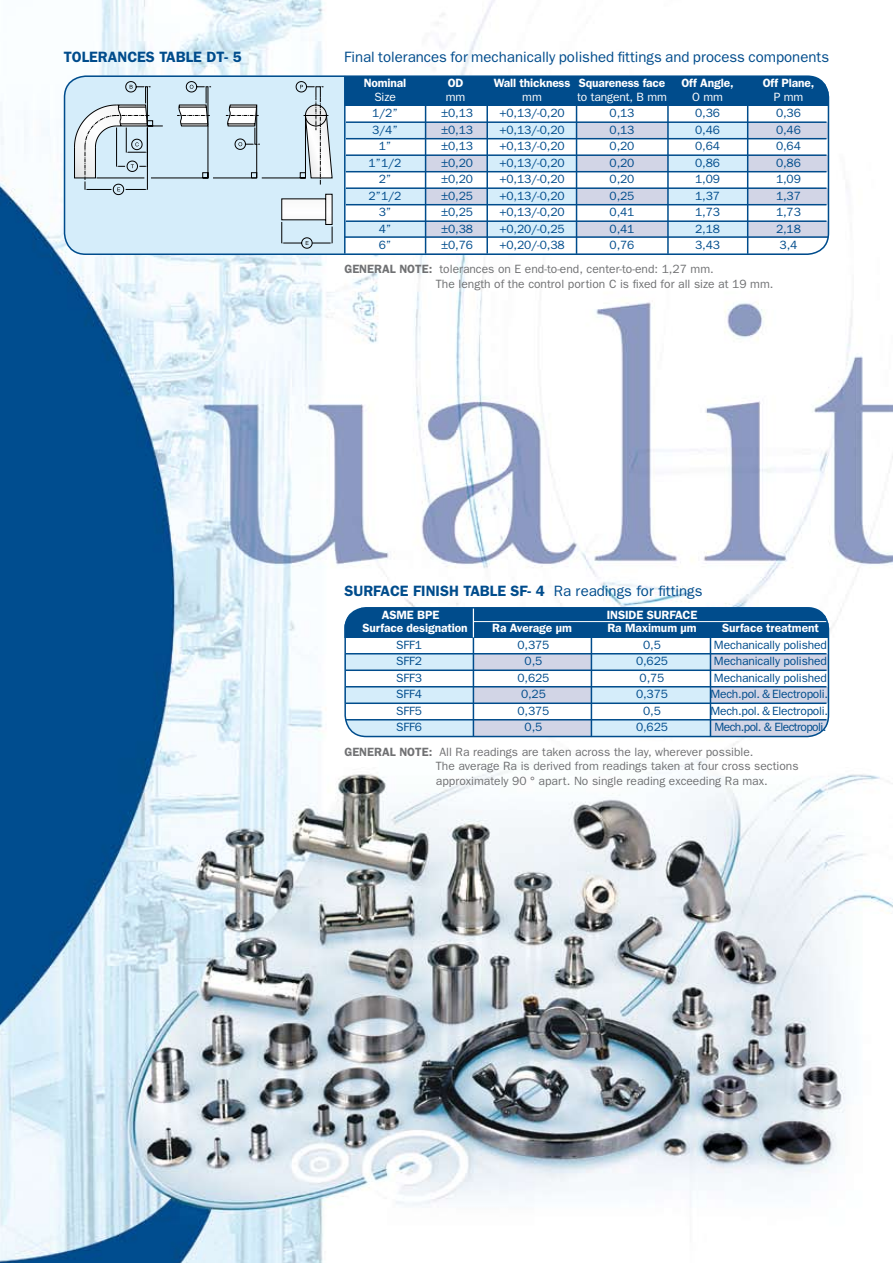
<style>
.page{position:relative;width:893px;height:1263px;background:#fff}
.page>*{position:absolute;margin:0;border:0;box-sizing:border-box;transform-origin:0 0}
.t1{font:15px "Franklin Gothic";color:#004c8c}
.t2{font:600 15px "Franklin Gothic";color:#004c8c}
.t3{font:12px "Franklin Gothic";letter-spacing:-.01em;color:#004c8c}
.t4{font:12px/14.4px "Franklin Gothic";color:#707173}
.t5{font:600 12px "Franklin Gothic";letter-spacing:-.01em;color:#fff}
.t6{font:12px "Franklin Gothic";letter-spacing:-.01em;color:#fff}
.t7{font:12px "Franklin Gothic";letter-spacing:-.05em;color:#004c8c}
.s1{font-weight:600}
.s2{font-weight:400}
</style>
<div class="page">
<img style="left:0;top:0;width:893px;height:1263px">
<div style="left:64px;top:75px;width:765px;height:180px;background:#d5edfa;border-radius:21px"></div>
<svg style="left:346px;top:76px;width:483px;height:178px"></svg>
<div style="left:344px;top:107px;width:484px;height:15px;background:#fff"></div>
<div style="left:64px;top:75px;width:765px;height:180px;border:2px solid #004c8c;border-radius:21px"></div>
<hr style="left:486px;top:92px;width:2px;height:162px;background:#004c8c">
<hr style="left:747px;top:92px;width:1px;height:162px;background:#004c8c">
<hr style="left:667px;top:92px;width:2px;height:162px;background:#004c8c">
<hr style="left:576px;top:92px;width:1px;height:162px;background:#004c8c">
<hr style="left:425px;top:92px;width:1px;height:162px;background:#004c8c">
<hr style="left:346px;top:121px;width:480px;height:2px;background:#004c8c">
<hr style="left:346px;top:138px;width:480px;height:1px;background:#004c8c">
<hr style="left:346px;top:154px;width:480px;height:2px;background:#004c8c">
<hr style="left:346px;top:171px;width:480px;height:1px;background:#004c8c">
<hr style="left:346px;top:187px;width:480px;height:2px;background:#004c8c">
<hr style="left:346px;top:204px;width:480px;height:1px;background:#004c8c">
<hr style="left:346px;top:220px;width:480px;height:2px;background:#004c8c">
<hr style="left:344px;top:236px;width:484px;height:2px;background:#004c8c">
<svg style="left:74px;top:81px;width:259px;height:167px"></svg>
<hr style="left:344px;top:76px;width:2px;height:178px;background:#004c8c">
<svg style="left:344px;top:608px;width:484px;height:129px"></svg>
<div style="left:344px;top:607px;width:485px;height:130px;border:2px solid #004c8c;border-radius:21px"></div>
<p class="t2" style="left:64px;top:48px;width:179px">TOLERANCES TABLE DT- 5</p>
<p class="t1" style="left:344px;top:48px;width:486px">Final tolerances for mechanically polished fittings and process components</p>
<p class="t5" style="left:364px;top:76px;width:44px">Nominal</p>
<p class="t5" style="left:448px;top:76px;width:17px">OD</p>
<p class="t5" style="left:494px;top:76px;width:173px">Wall thickness Squareness face</p>
<p class="t5" style="left:681px;top:76px;width:54px">Off Angle,</p>
<p class="t5" style="left:763px;top:76px;width:53px">Off Plane,</p>
<p class="t6" style="left:374px;top:90px;width:23px">Size</p>
<p class="t6" style="left:446px;top:90px;width:21px">mm</p>
<p class="t6" style="left:522px;top:90px;width:21px">mm</p>
<p class="t6" style="left:577px;top:90px;width:91px">to tangent, B mm</p>
<p class="t6" style="left:692px;top:90px;width:32px">O mm</p>
<p class="t6" style="left:774px;top:90px;width:31px">P mm</p>
<p class="t3" style="left:372px;top:106px;width:27px">1/2”</p>
<p class="t3" style="left:441px;top:106px;width:33px">±0,13</p>
<p class="t3" style="left:499px;top:106px;width:67px">+0,13/-0,20</p>
<p class="t3" style="left:610px;top:106px;width:26px">0,13</p>
<p class="t3" style="left:695px;top:106px;width:26px">0,36</p>
<p class="t3" style="left:776px;top:106px;width:26px">0,36</p>
<p class="t3" style="left:372px;top:123px;width:27px">3/4”</p>
<p class="t3" style="left:441px;top:123px;width:33px">±0,13</p>
<p class="t3" style="left:499px;top:123px;width:67px">+0,13/-0,20</p>
<p class="t3" style="left:610px;top:123px;width:26px">0,13</p>
<p class="t3" style="left:695px;top:123px;width:26px">0,46</p>
<p class="t3" style="left:776px;top:123px;width:26px">0,46</p>
<p class="t3" style="left:379px;top:139px;width:14px">1”</p>
<p class="t3" style="left:441px;top:139px;width:33px">±0,13</p>
<p class="t3" style="left:499px;top:139px;width:67px">+0,13/-0,20</p>
<p class="t3" style="left:610px;top:139px;width:26px">0,20</p>
<p class="t3" style="left:695px;top:139px;width:26px">0,64</p>
<p class="t3" style="left:776px;top:139px;width:26px">0,64</p>
<p class="t3" style="left:369px;top:156px;width:34px">1”1/2</p>
<p class="t3" style="left:441px;top:156px;width:33px">±0,20</p>
<p class="t3" style="left:499px;top:156px;width:67px">+0,13/-0,20</p>
<p class="t3" style="left:610px;top:156px;width:26px">0,20</p>
<p class="t3" style="left:695px;top:156px;width:26px">0,86</p>
<p class="t3" style="left:776px;top:156px;width:26px">0,86</p>
<p class="t3" style="left:379px;top:172px;width:14px">2”</p>
<p class="t3" style="left:441px;top:172px;width:33px">±0,20</p>
<p class="t3" style="left:499px;top:172px;width:67px">+0,13/-0,20</p>
<p class="t3" style="left:610px;top:172px;width:26px">0,20</p>
<p class="t3" style="left:695px;top:172px;width:26px">1,09</p>
<p class="t3" style="left:776px;top:172px;width:26px">1,09</p>
<p class="t3" style="left:369px;top:189px;width:34px">2”1/2</p>
<p class="t3" style="left:441px;top:189px;width:33px">±0,25</p>
<p class="t3" style="left:499px;top:189px;width:67px">+0,13/-0,20</p>
<p class="t3" style="left:610px;top:189px;width:26px">0,25</p>
<p class="t3" style="left:695px;top:189px;width:26px">1,37</p>
<p class="t3" style="left:776px;top:189px;width:26px">1,37</p>
<p class="t3" style="left:379px;top:205px;width:14px">3”</p>
<p class="t3" style="left:441px;top:205px;width:33px">±0,25</p>
<p class="t3" style="left:499px;top:205px;width:67px">+0,13/-0,20</p>
<p class="t3" style="left:610px;top:205px;width:26px">0,41</p>
<p class="t3" style="left:695px;top:205px;width:26px">1,73</p>
<p class="t3" style="left:776px;top:205px;width:26px">1,73</p>
<p class="t3" style="left:379px;top:222px;width:14px">4”</p>
<p class="t3" style="left:441px;top:222px;width:33px">±0,38</p>
<p class="t3" style="left:499px;top:222px;width:67px">+0,20/-0,25</p>
<p class="t3" style="left:610px;top:222px;width:26px">0,41</p>
<p class="t3" style="left:695px;top:222px;width:26px">2,18</p>
<p class="t3" style="left:776px;top:222px;width:26px">2,18</p>
<p class="t3" style="left:379px;top:238px;width:14px">6”</p>
<p class="t3" style="left:441px;top:238px;width:33px">±0,76</p>
<p class="t3" style="left:499px;top:238px;width:67px">+0,20/-0,38</p>
<p class="t3" style="left:610px;top:238px;width:26px">0,76</p>
<p class="t3" style="left:695px;top:238px;width:26px">3,43</p>
<p class="t3" style="left:780px;top:238px;width:19px">3,4</p>
<p class="t4" style="left:436px;top:262px;width:339px;text-indent:-92px"><span class="s1">GENERAL NOTE:</span> tolerances on E end-to-end, center-to-end: 1,27 mm.<br>The length of the control portion C is fixed for all size at 19 mm.</p>
<p class="t2" style="left:344px;top:582px;width:360px">SURFACE FINISH TABLE SF- 4 <span class="s2">Ra readings for fittings</span></p>
<p class="t5" style="left:382px;top:608px;width:59px">ASME BPE</p>
<p class="t5" style="left:607px;top:608px;width:92px">INSIDE SURFACE</p>
<p class="t5" style="left:362px;top:621px;width:107px">Surface designation</p>
<p class="t5" style="left:492px;top:621px;width:81px">Ra Average µm</p>
<p class="t5" style="left:607px;top:621px;width:91px">Ra Maximum µm</p>
<p class="t5" style="left:722px;top:621px;width:98px">Surface treatment</p>
<p class="t3" style="left:396px;top:638px;width:27px">SFF1</p>
<p class="t3" style="left:518px;top:638px;width:33px">0,375</p>
<p class="t3" style="left:643px;top:638px;width:19px">0,5</p>
<p class="t3" style="left:714px;top:638px;width:115px">Mechanically polished</p>
<p class="t3" style="left:396px;top:654px;width:27px">SFF2</p>
<p class="t3" style="left:525px;top:654px;width:19px">0,5</p>
<p class="t3" style="left:636px;top:654px;width:33px">0,625</p>
<p class="t3" style="left:714px;top:654px;width:115px">Mechanically polished</p>
<p class="t3" style="left:396px;top:671px;width:27px">SFF3</p>
<p class="t3" style="left:518px;top:671px;width:33px">0,625</p>
<p class="t3" style="left:640px;top:671px;width:26px">0,75</p>
<p class="t3" style="left:714px;top:671px;width:115px">Mechanically polished</p>
<p class="t3" style="left:396px;top:687px;width:27px">SFF4</p>
<p class="t3" style="left:521px;top:687px;width:26px">0,25</p>
<p class="t3" style="left:636px;top:687px;width:33px">0,375</p>
<p class="t3" style="left:710px;top:687px;width:119px">Mech.pol. &amp; Electropoli.</p>
<p class="t3" style="left:396px;top:704px;width:27px">SFF5</p>
<p class="t3" style="left:518px;top:704px;width:33px">0,375</p>
<p class="t3" style="left:643px;top:704px;width:19px">0,5</p>
<p class="t3" style="left:710px;top:704px;width:119px">Mech.pol. &amp; Electropoli.</p>
<p class="t3" style="left:396px;top:720px;width:27px">SFF6</p>
<p class="t3" style="left:525px;top:720px;width:19px">0,5</p>
<p class="t3" style="left:636px;top:720px;width:33px">0,625</p>
<p class="t7" style="left:715px;top:720px;width:113px">Mech.pol. &amp; Electropoli.</p>
<p class="t4" style="left:436px;top:744px;width:364px;text-indent:-92px"><span class="s1">GENERAL NOTE:</span> All Ra readings are taken across the lay, wherever possible.<br>The average Ra is derived from readings taken at four cross sections approximately 90 ° apart. No single reading exceeding Ra max.</p>
</div>
